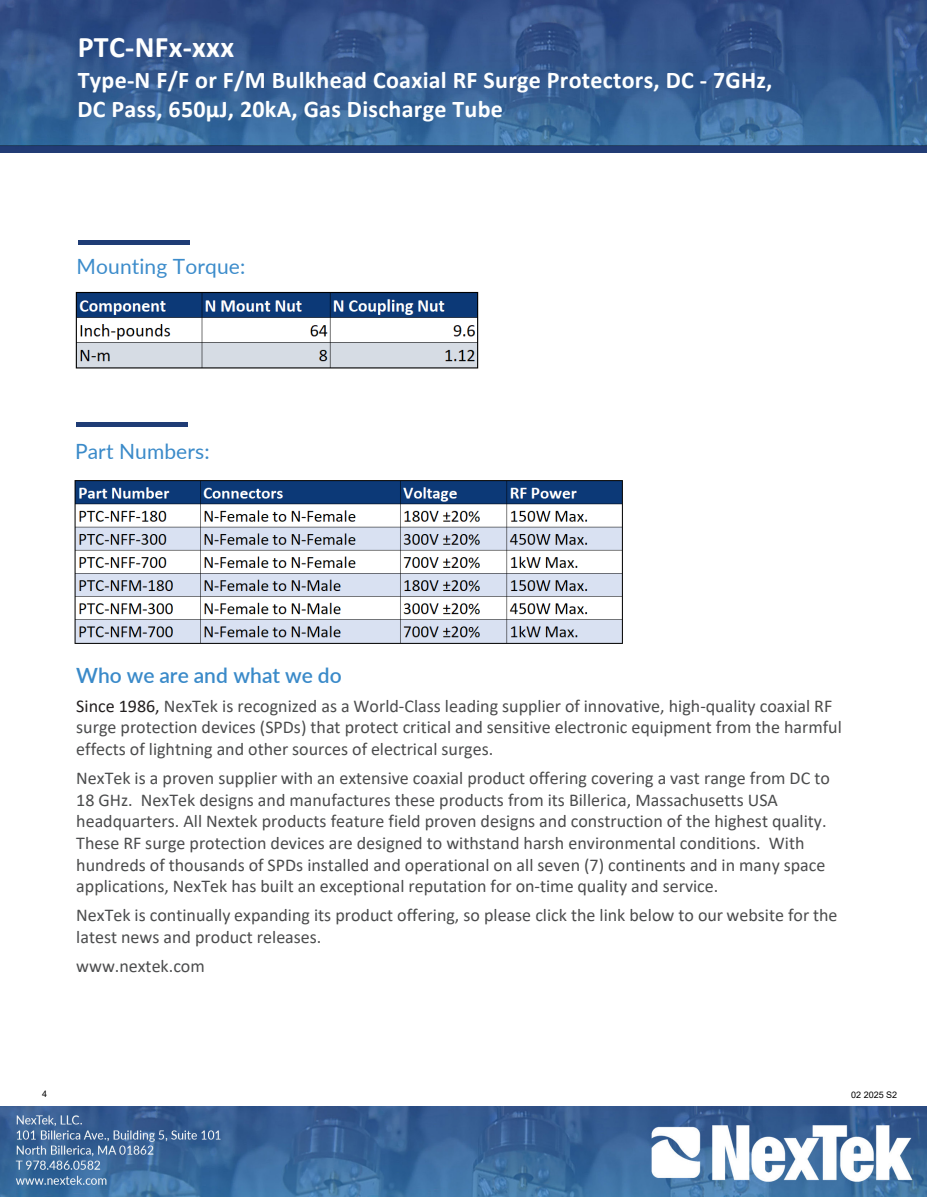
<style>
.page{position:relative;width:927px;height:1197px;background:#fff}
.page>*{position:absolute;margin:0;border:0;box-sizing:border-box;transform-origin:0 0}
.t1{font:700 30px "Calibri";letter-spacing:.01em;color:#feffff}
.t2{font:700 24px/28.8px "Calibri";letter-spacing:.01em;color:#feffff}
.t3{font:600 21px "Lato";color:#3a8ac9}
.t4{font:21px "Lato";letter-spacing:.005em;color:#3c8ccb}
.t5{font:21px "Lato";letter-spacing:.005em;color:#3a8ac9}
.t6{font:18px/21.6px "Calibri";color:#4b4c4d}
.t7{font:9px "Arial";color:#000}
.s1{color:#231f20}
</style>
<div class="page">
<img style="left:0;top:0;width:927px;height:153px">
<img style="left:0;top:1107px;width:927px;height:90px">
<svg style="left:0;top:0;width:5px;height:5px"></svg>
<svg style="left:0;top:1192px;width:5px;height:5px"></svg>
<svg style="left:922px;top:0;width:5px;height:5px"></svg>
<svg style="left:922px;top:1192px;width:5px;height:5px"></svg>
<hr style="left:78px;top:240px;width:112px;height:4px;background:#1f3c75">
<img style="left:74px;top:480px;width:549px;height:164px">
<img style="left:75px;top:291px;width:404px;height:78px">
<hr style="left:76px;top:422px;width:112px;height:4px;background:#1f3c75">
<h1 class="t1" style="left:78px;top:26px;width:158px">PTC-NFx-xxx</h1>
<h2 class="t2" style="left:78px;top:66px;width:696px">Type-N F/F or F/M Bulkhead Coaxial RF Surge Protectors, DC - 7GHz,<br>DC Pass, 650µJ, 20kA, Gas Discharge Tube</h2>
<p class="t4" style="left:77px;top:251px;width:170px">Mounting Torque:</p>
<p class="t5" style="left:75px;top:437px;width:136px">Part Numbers:</p>
<p class="t3" style="left:76px;top:660px;width:267px">Who we are and what we do</p>
<p class="t6" style="left:76px;top:695px;width:767px"><span class="s1">Since 1986,</span> NexTek is recognized as a World-Class leading supplier of innovative, high-quality coaxial RF surge protection devices (SPDs) that protect critical and sensitive electronic equipment from the harmful effects of lightning and other sources of electrical surges.</p>
<p class="t6" style="left:76px;top:767px;width:755px">NexTek is a proven supplier with an extensive coaxial product offering covering a vast range from DC to 18 GHz. NexTek designs and manufactures these products from its Billerica, Massachusetts USA headquarters. All Nextek products feature field proven designs and construction of the highest quality.<br>These RF surge protection devices are designed to withstand harsh environmental conditions. With hundreds of thousands of SPDs installed and operational on all seven (7) continents and in many space applications, NexTek has built an exceptional reputation for on-time quality and service.</p>
<p class="t6" style="left:76px;top:904px;width:763px">NexTek is continually expanding its product offering, so please click the link below to our website for the latest news and product releases.</p>
<p class="t6" style="left:76px;top:955px;width:130px">www.nextek.com</p>
<p class="t7" style="left:42px;top:1088px;width:7px">4</p>
<p class="t7" style="left:851px;top:1089px;width:48px">02 2025 S2</p>
</div>
